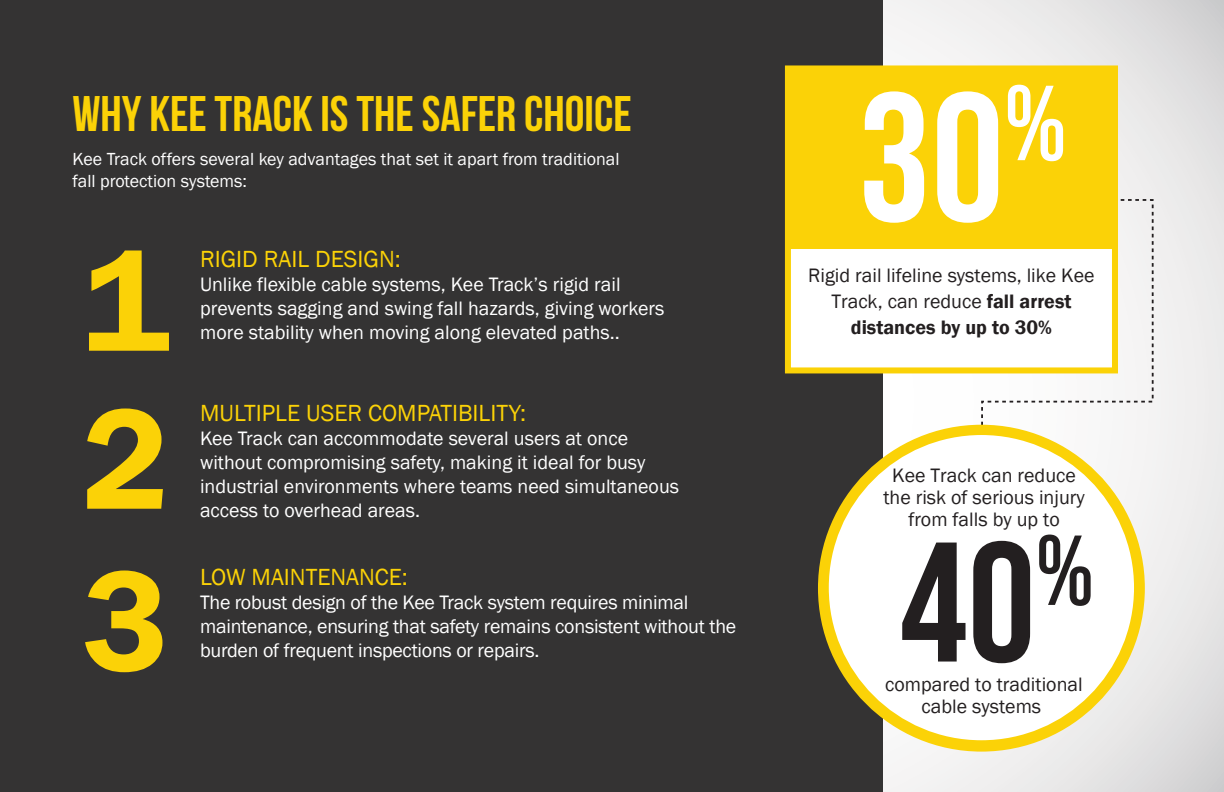
<style>
.page{position:relative;width:1224px;height:792px;background:#fff}
.page>*{position:absolute;margin:0;border:0;box-sizing:border-box;transform-origin:0 0}
.t1{font:182.4px "Bebas Neue";color:#fff}
.t2{font:170px "Bebas Neue";color:#231f20}
.t3{font:600 148px "Franklin Gothic";color:#fbd207}
.t4{font:700 50px "Bebas Neue";color:#fbd207}
.t5{font:24px "Franklin Gothic";color:#fbd207}
.t6{font:20px/24px "Franklin Gothic";color:#fff}
.t7{font:20px/22px "Franklin Gothic";color:#231f20;text-align:center}
.t8{font:18px/21.6px "Franklin Gothic";color:#fff}
.s1{font-weight:600}
</style>
<div class="page">
<svg style="left:882px;top:0;width:342px;height:792px"></svg>
<div style="left:0;top:0;width:882px;height:792px;background:#343333"></div>
<div style="left:785px;top:65px;width:333px;height:308px;background:#fff;border:6px solid #fbd207"></div>
<div style="left:788px;top:68px;width:327px;height:181px;background:#fbd207"></div>
<svg style="left:980px;top:198px;width:175px;height:287px"></svg>
<div style="left:818px;top:425px;width:327px;height:327px;background:#fbd207;border-radius:50%"></div>
<div style="left:829px;top:435px;width:305px;height:305px;background:#fff;border-radius:50%"></div>
<h3 class="t4" style="left:72px;top:86px;width:561px">WHY KEE TRACK IS THE SAFER CHOICE</h3>
<p class="t8" style="left:73px;top:149px;width:548px">Kee Track offers several key advantages that set it apart from traditional fall protection systems:</p>
<h3 class="t3" style="left:83px;top:210px;width:88px">1</h3>
<p class="t5" style="left:200px;top:244px;width:202px">RIGID RAIL DESIGN:</p>
<p class="t6" style="left:200px;top:273px;width:466px">Unlike flexible cable systems, Kee Track’s rigid rail prevents sagging and swing fall hazards, giving workers more stability when moving along elevated paths..</p>
<h3 class="t3" style="left:83px;top:368px;width:88px">2</h3>
<p class="t5" style="left:200px;top:398px;width:328px">MULTIPLE USER COMPATIBILITY:</p>
<p class="t6" style="left:200px;top:427px;width:481px">Kee Track can accommodate several users at once without compromising safety, making it ideal for busy industrial environments where teams need simultaneous access to overhead areas.</p>
<h3 class="t3" style="left:83px;top:530px;width:88px">3</h3>
<p class="t5" style="left:200px;top:562px;width:209px">LOW MAINTENANCE:</p>
<p class="t6" style="left:200px;top:591px;width:538px">The robust design of the Kee Track system requires minimal maintenance, ensuring that safety remains consistent without the burden of frequent inspections or repairs.</p>
<h1 class="t1" style="left:858px;top:55px;width:210px">30<sup>%</sup></h1>
<p class="t7" style="left:808px;top:263px;width:288px;line-height:26px">Rigid rail lifeline systems, like Kee<br>Track, can reduce <span class="s1">fall arrest distances by up to 30%</span></p>
<p class="t7" style="left:883px;top:465px;width:203px">Kee Track can reduce the risk of serious injury from falls by up to</p>
<h2 class="t2" style="left:900px;top:506px;width:196px">40<sup>%</sup></h2>
<p class="t7" style="left:885px;top:674px;width:199px">compared to traditional cable systems</p>
</div>
